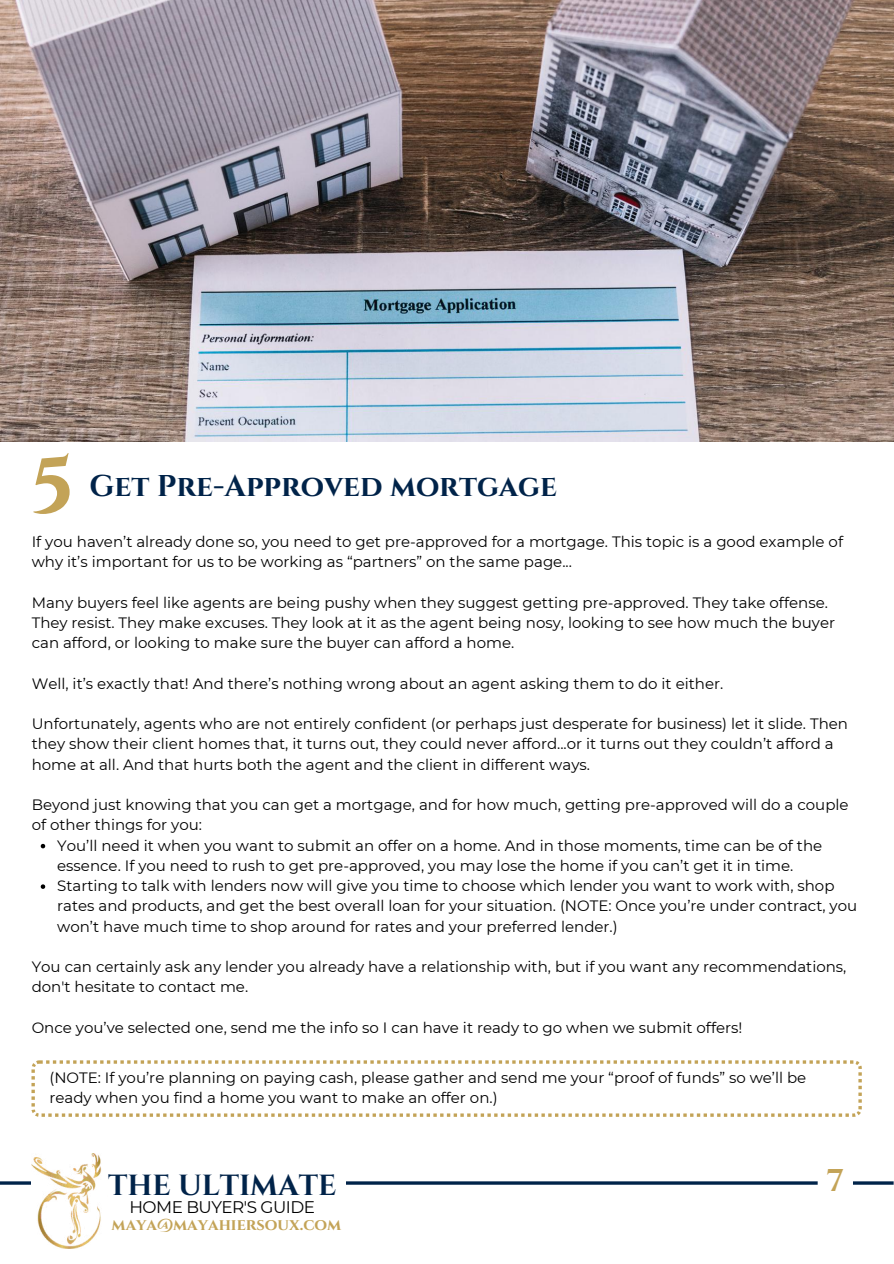
<style>
.page{position:relative;width:894px;height:1264px;background:#fff}
.page>*{position:absolute;margin:0;border:0;box-sizing:border-box;transform-origin:0 0}
.t1{font:700 77.1px "Cinzel";color:#c3a357}
.t2{font:700 31.5px "Cinzel";color:#c3a357}
.t3{font:700 30px "Cinzel";color:#002349}
.t4{font:700 29.1px "Cinzel";color:#002349}
.t5{font:16.8px "Montserrat";letter-spacing:-.03em;color:#000}
.t6{font:700 16.35px "Cinzel";color:#c3a357}
.t7{font:15px/20.2px "Montserrat";color:#000}
</style>
<div class="page">
<hr style="left:0;top:1181px;width:893px;height:3px;background:#002349">
<div style="left:31px;top:1153px;width:315px;height:95px;background:#fff"></div>
<img style="left:31px;top:1153px;width:71px;height:95px">
<img style="left:0;top:0;width:893px;height:441px">
<svg style="left:41px;top:843px;width:4px;height:5px"></svg>
<svg style="left:41px;top:884px;width:4px;height:4px"></svg>
<div style="left:817px;top:1156px;width:35px;height:51px;background:#fff;border-radius:13px"></div>
<svg style="left:31px;top:1060px;width:830px;height:56px"></svg>
<h1 class="t1" style="left:31px;top:435px;width:44px">5</h1>
<h3 class="t3" style="left:89px;top:467px;width:469px">Get Pre-Approved mortgage</h3>
<p class="t7" style="left:32px;top:531px;width:812px">If you haven’t already done so, you need to get pre-approved for a mortgage. This topic is a good example of why it’s important for us to be working as “partners” on the same page...</p>
<p class="t7" style="left:32px;top:592px;width:804px">Many buyers feel like agents are being pushy when they suggest getting pre-approved. They take offense.<br>They resist. They make excuses. They look at it as the agent being nosy, looking to see how much the buyer can afford, or looking to make sure the buyer can afford a home.</p>
<p class="t7" style="left:32px;top:673px;width:692px">Well, it’s exactly that! And there’s nothing wrong about an agent asking them to do it either.</p>
<p class="t7" style="left:32px;top:713px;width:817px">Unfortunately, agents who are not entirely confident (or perhaps just desperate for business) let it slide. Then they show their client homes that, it turns out, they could never afford...or it turns out they couldn’t afford a home at all. And that hurts both the agent and the client in different ways.</p>
<p class="t7" style="left:32px;top:794px;width:818px">Beyond just knowing that you can get a mortgage, and for how much, getting pre-approved will do a couple</p>
<p class="t7" style="left:32px;top:814px;width:172px">of other things for you:</p>
<p class="t7" style="left:57px;top:835px;width:766px">You’ll need it when you want to submit an offer on a home. And in those moments, time can be of the</p>
<p class="t7" style="left:57px;top:855px;width:737px">essence. If you need to rush to get pre-approved, you may lose the home if you can’t get it in time.</p>
<p class="t7" style="left:57px;top:875px;width:778px">Starting to talk with lenders now will give you time to choose which lender you want to work with, shop</p>
<p class="t7" style="left:57px;top:895px;width:801px">rates and products, and get the best overall loan for your situation. (NOTE: Once you’re under contract, you</p>
<p class="t7" style="left:57px;top:916px;width:562px">won’t have much time to shop around for rates and your preferred lender.)</p>
<p class="t7" style="left:32px;top:956px;width:816px">You can certainly ask any lender you already have a relationship with, but if you want any recommendations, don't hesitate to contact me.</p>
<p class="t7" style="left:32px;top:1017px;width:712px">Once you’ve selected one, send me the info so I can have it ready to go when we submit offers!</p>
<p class="t7" style="left:49px;top:1067px;width:758px">(NOTE: If you’re planning on paying cash, please gather and send me your “proof of funds” so we’ll be ready when you find a home you want to make an offer on.)</p>
<h3 class="t4" style="left:108px;top:1166px;width:230px">THE ULTIMATE</h3>
<p class="t5" style="left:129px;top:1196px;width:187px">HOME BUYER'S GUIDE</p>
<p class="t6" style="left:112px;top:1214px;width:231px">maya@mayahiersoux.com</p>
<h2 class="t2" style="left:826px;top:1160px;width:19px">7</h2>
</div>
